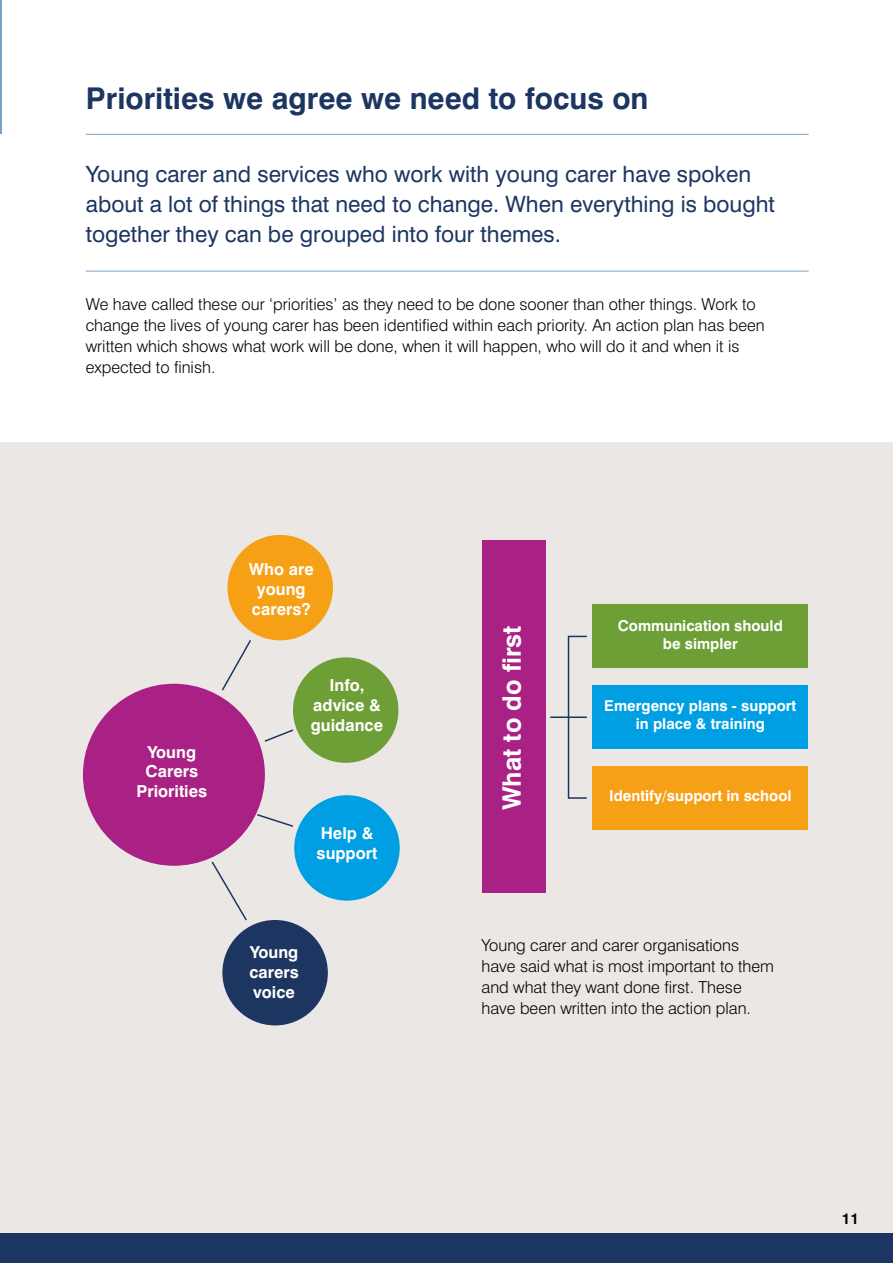
<style>
.page{position:relative;width:893px;height:1263px;background:#fff}
.page>*{position:absolute;margin:0;border:0;box-sizing:border-box;transform-origin:0 0}
.t1{font:700 30px "Swiss 721 BT";color:#1d3661}
.t2{font:700 25.5px "Swiss 721 BT";color:#fff}
.t3{font:22.5px/30px "Swiss 721 BT";color:#1d3661}
.t4{font:300 16.5px/21.1px "Swiss 721 BT";color:#000}
.t5{font:700 16.5px/19.8px "Swiss 721 BT";color:#fff;text-align:center}
.t6{font:700 15px/18px "Swiss 721 BT";color:#fff;text-align:center}
.t7{font:700 15px "Swiss 721 BT";color:#000}
</style>
<div class="page">
<div style="left:0;top:442px;width:893px;height:821px;background:#ebe7e4"></div>
<div style="left:0;top:1233px;width:893px;height:30px;background:#1d3661"></div>
<hr style="left:86px;top:134px;width:723px;height:1px;background:#7ba0c4">
<div style="left:83px;top:684px;width:182px;height:182px;background:#a92184;border-radius:50%"></div>
<div style="left:227px;top:535px;width:106px;height:105px;background:#f6a016;border-radius:50%"></div>
<div style="left:293px;top:657px;width:105px;height:106px;background:#6e9f37;border-radius:50%"></div>
<div style="left:294px;top:795px;width:106px;height:106px;background:#009fe3;border-radius:50%"></div>
<div style="left:222px;top:920px;width:106px;height:105px;background:#1d3661;border-radius:50%"></div>
<svg style="left:221px;top:640px;width:30px;height:51px"></svg>
<svg style="left:264px;top:729px;width:30px;height:13px"></svg>
<svg style="left:255px;top:813px;width:39px;height:14px"></svg>
<svg style="left:211px;top:861px;width:36px;height:60px"></svg>
<hr style="left:0;top:0;width:1px;height:134px;background:#7ba0c4">
<div style="left:593px;top:604px;width:215px;height:64px;background:#6e9f37"></div>
<div style="left:593px;top:685px;width:215px;height:64px;background:#009fe3"></div>
<div style="left:593px;top:766px;width:215px;height:64px;background:#f6a016"></div>
<hr style="left:550px;top:716px;width:37px;height:2px;background:#1d3661">
<div style="left:568px;top:636px;width:20px;height:163px;border:2px solid #1d3661"></div>
<div style="left:482px;top:540px;width:64px;height:353px;background:#a92184"></div>
<hr style="left:86px;top:271px;width:723px;height:1px;background:#7ba0c4">
<h1 class="t1" style="left:86px;top:80px;width:564px">Priorities we agree we need to focus on</h1>
<h3 class="t3" style="left:86px;top:159px;width:691px">Young carer and services who work with young carer have spoken about a lot of things that need to change. When everything is bought together they can be grouped into four themes.</h3>
<p class="t4" style="left:86px;top:293px;width:680px">We have called these our ‘priorities’ as they need to be done sooner than other things. Work to change the lives of young carer has been identified within each priority. An action plan has been written which shows what work will be done, when it will happen, who will do it and when it is expected to finish.</p>
<p class="t5" style="left:136px;top:742px;width:72px">Young<br>Carers<br>Priorities</p>
<p class="t5" style="left:249px;top:559px;width:67px">Who are young carers?</p>
<p class="t5" style="left:311px;top:675px;width:74px">Info, advice &amp; guidance</p>
<p class="t5" style="left:317px;top:823px;width:62px;text-align:left">Help &amp; support</p>
<p class="t5" style="left:249px;top:942px;width:51px;text-align:justify">Young carers voice</p>
<h2 class="t2" style="left:496px;top:810px;width:186px;rotate:-90deg">What to do first</h2>
<p class="t6" style="left:618px;top:616px;width:167px">Communication should be simpler</p>
<p class="t6" style="left:604px;top:697px;width:194px">Emergency plans - support in place &amp; training</p>
<p class="t6" style="left:609px;top:786px;width:184px">Identify/support in school</p>
<p class="t4" style="left:481px;top:934px;width:294px">Young carer and carer organisations have said what is most important to them and what they want done first. These have been written into the action plan.</p>
<p class="t7" style="left:842px;top:1209px;width:19px">11</p>
</div>
